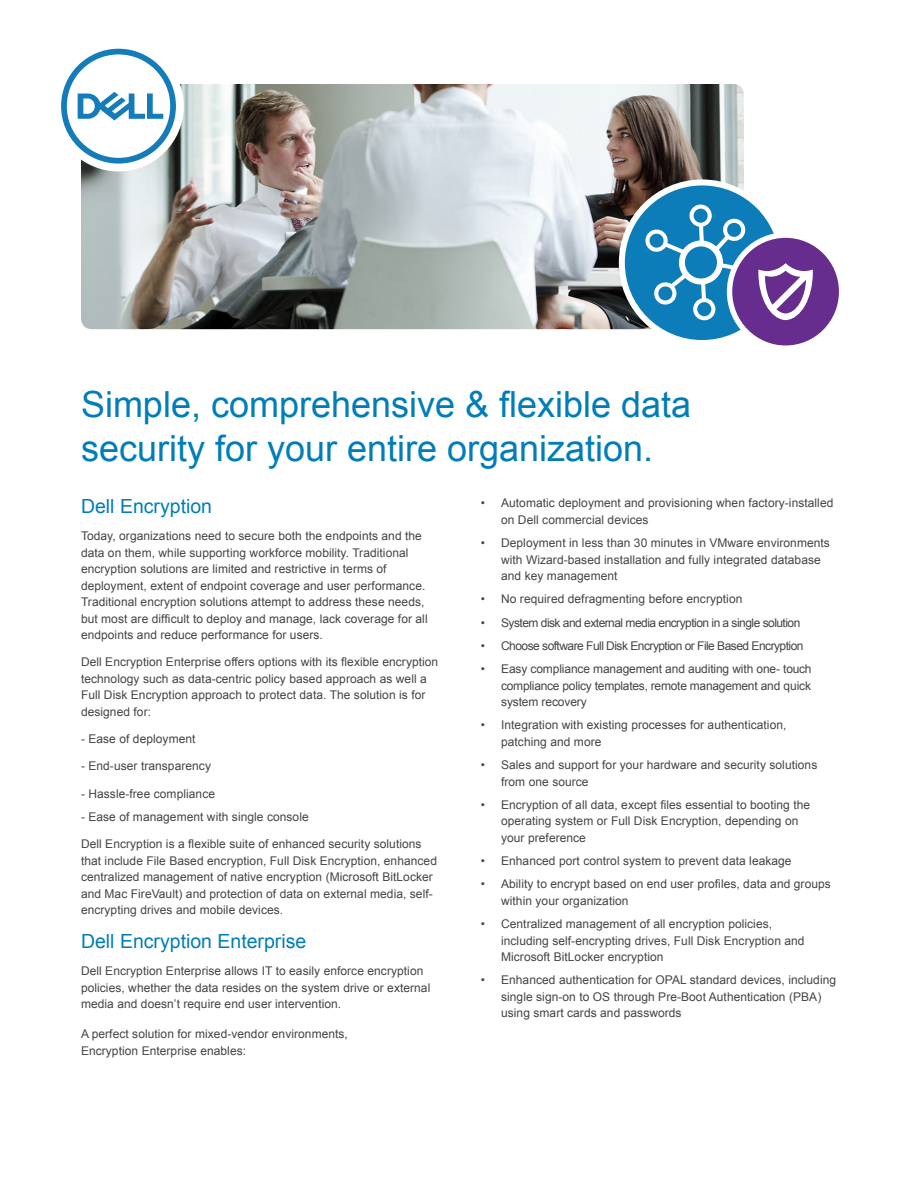
<style>
.page{position:relative;width:918px;height:1188px;background:#fff}
.page>*{position:absolute;margin:0;border:0;box-sizing:border-box;transform-origin:0 0}
.t1{font:36px/43.5px "Arial";color:#007db8}
.Body_copy_Arial{font:19.5px "Arial";color:#007db8}
.Sub_Head_1_Arial{font:19.5px "Arial";color:#007db8}
.Sub_Head_1_Arial-2{font:12px/16.5px "Arial";letter-spacing:.005em;color:#444}
.Body_copy_Arial-2{font:12px/16.5px "Arial";letter-spacing:.005em;color:#444}
.Sub_Head_1_Arial-3{font:12px "Arial";letter-spacing:-.045em;color:#444}
</style>
<div class="page">
<img style="left:81px;top:84px;width:663px;height:245px">
<svg style="left:622px;top:182px;width:160px;height:161px;background:#3291c4"></svg>
<div style="left:619px;top:179px;width:166px;height:167px;border:6px solid #fff;border-radius:50%"></div>
<div style="left:730px;top:235px;width:112px;height:113px;background:#662d8e;border-radius:50%"></div>
<div style="left:727px;top:232px;width:117px;height:119px;border:5px solid #fff;border-radius:50%"></div>
<svg style="left:644px;top:204px;width:169px;height:117px"></svg>
<div style="left:53px;top:41px;width:131px;height:130px;border:16px solid #fff;border-radius:50%"></div>
<svg style="left:61px;top:49px;width:115px;height:115px"></svg>
<p class="t1" style="left:81px;top:383px;width:612px">Simple, comprehensive &amp; flexible data security for your entire organization.</p>
<p class="Sub_Head_1_Arial" style="left:81px;top:493px;width:133px">Dell Encryption</p>
<p class="Sub_Head_1_Arial-2" style="left:81px;top:528px;width:348px">Today, organizations need to secure both the endpoints and the data on them, while supporting workforce mobility. Traditional encryption solutions are limited and restrictive in terms of deployment, extent of endpoint coverage and user performance.<br>Traditional encryption solutions attempt to address these needs, but most are difficult to deploy and manage, lack coverage for all endpoints and reduce performance for users.</p>
<p class="Sub_Head_1_Arial-2" style="left:81px;top:654px;width:359px">Dell Encryption Enterprise offers options with its flexible encryption technology such as data-centric policy based approach as well a Full Disk Encryption approach to protect data. The solution is for designed for:</p>
<p class="Sub_Head_1_Arial-2" style="left:81px;top:731px;width:116px">- Ease of deployment</p>
<p class="Sub_Head_1_Arial-2" style="left:81px;top:758px;width:132px">- End-user transparency</p>
<p class="Sub_Head_1_Arial-2" style="left:81px;top:785px;width:136px">- Hassle-free compliance</p>
<p class="Sub_Head_1_Arial-2" style="left:81px;top:809px;width:229px">- Ease of management with single console</p>
<p class="Body_copy_Arial-2" style="left:81px;top:836px;width:358px">Dell Encryption is a flexible suite of enhanced security solutions that include File Based encryption, Full Disk Encryption, enhanced centralized management of native encryption (Microsoft BitLocker and Mac FireVault) and protection of data on external media, self&shy;encrypting drives and mobile devices.</p>
<p class="Body_copy_Arial" style="left:81px;top:928px;width:227px">Dell Encryption Enterprise</p>
<p class="Body_copy_Arial-2" style="left:81px;top:963px;width:351px">Dell Encryption Enterprise allows IT to easily enforce encryption policies, whether the data resides on the system drive or external media and doesn’t require end user intervention.</p>
<p class="Body_copy_Arial-2" style="left:81px;top:1026px;width:268px">A perfect solution for mixed-vendor environments,<br>Encryption Enterprise enables:</p>
<p class="Sub_Head_1_Arial-2" style="left:501px;top:495px;width:334px;text-indent:-20px">• Automatic deployment and provisioning when factory-installed on Dell commercial devices</p>
<p class="Sub_Head_1_Arial-2" style="left:501px;top:535px;width:330px;text-indent:-20px">• Deployment in less than 30 minutes in VMware environments with Wizard-based installation and fully integrated database and key management</p>
<p class="Sub_Head_1_Arial-2" style="left:481px;top:591px;width:263px">• No required defragmenting before encryption</p>
<p class="Sub_Head_1_Arial-3" style="left:481px;top:614px;width:321px">• System disk and external media encryption in a single solution</p>
<p class="Sub_Head_1_Arial-3" style="left:481px;top:637px;width:324px">• Choose software Full Disk Encryption or File Based Encryption</p>
<p class="Sub_Head_1_Arial-2" style="left:501px;top:661px;width:312px;text-align:justify;text-indent:-20px">• Easy compliance management and auditing with one- touch compliance policy templates, remote management and quick system recovery</p>
<p class="Sub_Head_1_Arial-2" style="left:501px;top:717px;width:287px;text-indent:-20px">• Integration with existing processes for authentication, patching and more</p>
<p class="Sub_Head_1_Arial-2" style="left:501px;top:757px;width:318px;text-indent:-20px">• Sales and support for your hardware and security solutions from one source</p>
<p class="Sub_Head_1_Arial-2" style="left:501px;top:796px;width:311px;text-indent:-20px">• Encryption of all data, except files essential to booting the operating system or Full Disk Encryption, depending on your preference</p>
<p class="Sub_Head_1_Arial-2" style="left:481px;top:853px;width:312px">• Enhanced port control system to prevent data leakage</p>
<p class="Sub_Head_1_Arial-2" style="left:501px;top:876px;width:331px;text-indent:-20px">• Ability to encrypt based on end user profiles, data and groups within your organization</p>
<p class="Sub_Head_1_Arial-2" style="left:501px;top:916px;width:305px;text-indent:-20px">• Centralized management of all encryption policies, including self-encrypting drives, Full Disk Encryption and<br>Microsoft BitLocker encryption</p>
<p class="Sub_Head_1_Arial-2" style="left:501px;top:972px;width:337px;text-indent:-20px">• Enhanced authentication for OPAL standard devices, including single sign-on to OS through Pre-Boot Authentication (PBA) using smart cards and passwords</p>
</div>
